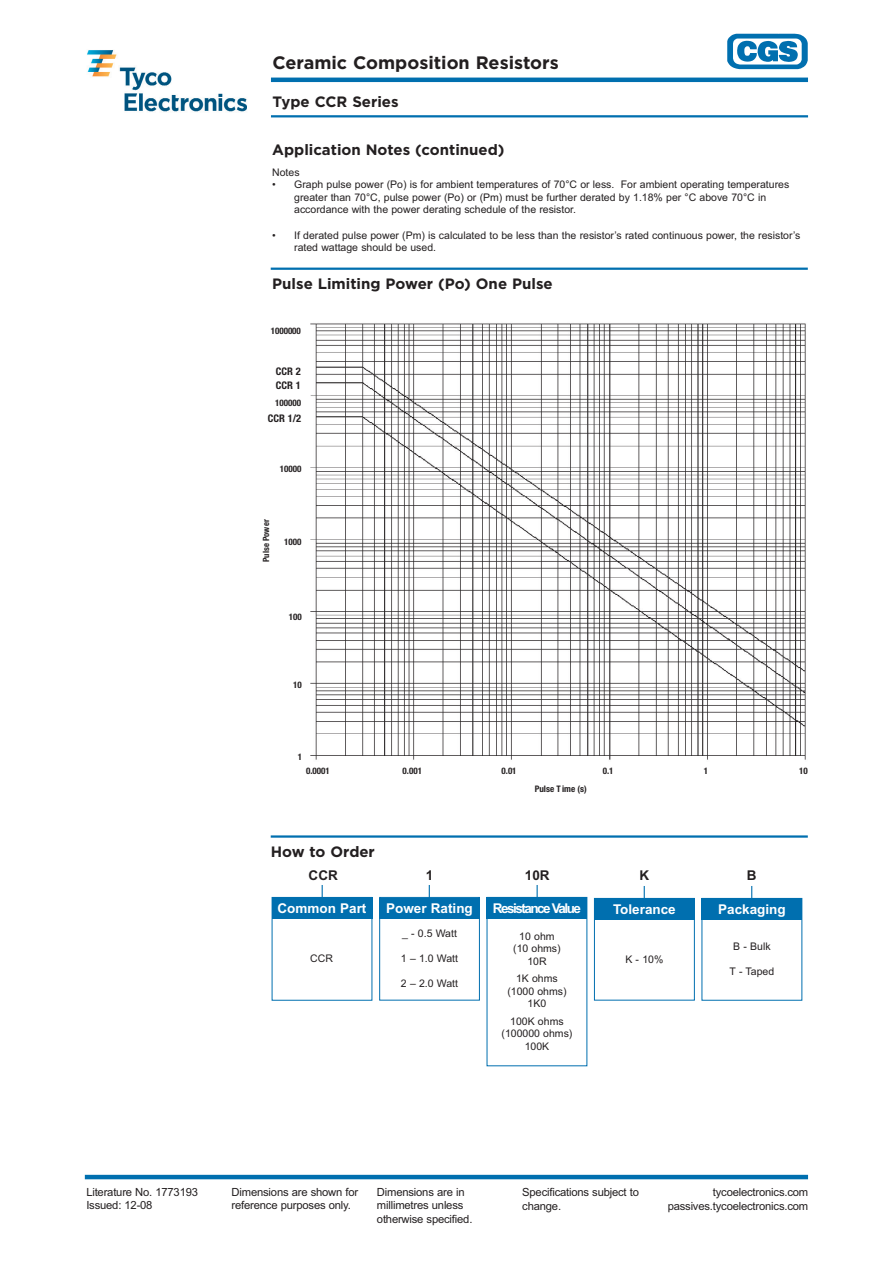
<style>
.page{position:relative;width:893px;height:1263px;background:#fff}
.page>*{position:absolute;margin:0;border:0;box-sizing:border-box;transform-origin:0 0}
.t1{font:700 18px "Gotham";color:#231f20}
.t2{font:700 15px "Gotham";color:#231f20}
.t3{font:13.5px "Arial Bold MS";color:#fff}
.t4{font:13.5px "Arial Bold MS";letter-spacing:-.11em;color:#fff}
.t5{font:13.5px "Arial Bold MS";color:#231f20}
.t6{font:11.25px/13.5px "Arial MS";letter-spacing:-.015em;color:#231f20}
.t7{font:10.5px/12.6px "Arial MS";color:#231f20;text-align:center}
.t8{font:700 condensed 10.5px/13.5px "Helvetica Neue";color:#231f20}
.t9{font:700 condensed 9px "Helvetica Neue";color:#231f20}
.t10{font:700 condensed 8.55px "Helvetica Neue";color:#231f20}
</style>
<div class="page">
<hr style="left:271px;top:268px;width:537px;height:2px;background:#006faf">
<img style="left:310px;top:323px;width:496px;height:437px">
<div style="left:272px;top:897px;width:100px;height:104px;border:1px solid #006faf"></div>
<div style="left:272px;top:898px;width:100px;height:21px;background:#006faf"></div>
<svg style="left:322px;top:885px;width:1px;height:13px"></svg>
<div style="left:379px;top:897px;width:101px;height:104px;border:1px solid #006faf"></div>
<div style="left:379px;top:898px;width:101px;height:21px;background:#006faf"></div>
<svg style="left:429px;top:885px;width:1px;height:13px"></svg>
<div style="left:487px;top:898px;width:100px;height:21px;background:#006faf"></div>
<svg style="left:536px;top:885px;width:2px;height:13px"></svg>
<div style="left:594px;top:898px;width:101px;height:103px;border:1px solid #006faf"></div>
<div style="left:594px;top:899px;width:101px;height:21px;background:#006faf"></div>
<svg style="left:644px;top:886px;width:1px;height:13px"></svg>
<div style="left:701px;top:898px;width:101px;height:103px;border:1px solid #006faf"></div>
<div style="left:701px;top:899px;width:101px;height:21px;background:#006faf"></div>
<svg style="left:751px;top:886px;width:1px;height:13px"></svg>
<hr style="left:271px;top:835px;width:537px;height:3px;background:#006faf">
<hr style="left:271px;top:78px;width:537px;height:4px;background:#006faf">
<hr style="left:271px;top:115px;width:537px;height:2px;background:#006faf">
<hr style="left:85px;top:1175px;width:723px;height:4px;background:#006faf">
<img style="left:727px;top:33px;width:81px;height:37px">
<img style="left:87px;top:50px;width:160px;height:62px">
<h1 class="t1" style="left:272px;top:56px;width:288px">Ceramic Composition Resistors</h1>
<h2 class="t2" style="left:272px;top:96px;width:128px">Type CCR Series</h2>
<h2 class="t2" style="left:272px;top:144px;width:234px">Application Notes (continued)</h2>
<p class="t7" style="left:272px;top:167px;width:29px">Notes</p>
<p class="t7" style="left:294px;top:179px;width:496px;text-align:left;text-indent:-22px">• Graph pulse power (Po) is for ambient temperatures of 70°C or less. For ambient operating temperatures greater than 70°C, pulse power (Po) or (Pm) must be further derated by 1.18% per °C above 70°C in accordance with the power derating schedule of the resistor.</p>
<p class="t7" style="left:294px;top:230px;width:508px;text-align:left;text-indent:-22px">• If derated pulse power (Pm) is calculated to be less than the resistor’s rated continuous power, the resistor’s rated wattage should be used.</p>
<h2 class="t2" style="left:272px;top:278px;width:282px">Pulse Limiting Power (Po) One Pulse</h2>
<p class="t9" style="left:271px;top:327px;width:32px">1000000</p>
<p class="t8" style="left:276px;top:366px;width:26px">CCR 2<br>CCR 1</p>
<p class="t8" style="left:268px;top:412px;width:35px">CCR 1/2</p>
<p class="t9" style="left:275px;top:399px;width:27px">100000</p>
<p class="t9" style="left:280px;top:465px;width:23px">10000</p>
<p class="t10" style="left:263px;top:562px;width:44px;rotate:-90deg">Pulse Power</p>
<p class="t9" style="left:284px;top:539px;width:19px">1000</p>
<p class="t9" style="left:289px;top:614px;width:14px">100</p>
<p class="t9" style="left:293px;top:681px;width:10px">10</p>
<p class="t9" style="left:298px;top:753px;width:6px">1</p>
<p class="t9" style="left:306px;top:767px;width:25px">0.0001</p>
<p class="t9" style="left:403px;top:767px;width:21px">0.001</p>
<p class="t9" style="left:501px;top:767px;width:17px">0.01</p>
<p class="t9" style="left:603px;top:767px;width:12px">0.1</p>
<p class="t9" style="left:704px;top:767px;width:6px">1</p>
<p class="t9" style="left:799px;top:767px;width:10px">10</p>
<p class="t9" style="left:535px;top:785px;width:54px">Pulse T ime (s)</p>
<h2 class="t2" style="left:271px;top:846px;width:106px">How to Order</h2>
<p class="t5" style="left:309px;top:871px;width:31px">CCR</p>
<p class="t5" style="left:426px;top:871px;width:9px">1</p>
<p class="t5" style="left:525px;top:871px;width:26px">10R</p>
<p class="t5" style="left:639px;top:871px;width:11px">K</p>
<p class="t5" style="left:747px;top:871px;width:11px">B</p>
<p class="t3" style="left:278px;top:903px;width:90px">Common Part</p>
<p class="t7" style="left:402px;top:928px;width:56px">_ - 0.5 Watt</p>
<p class="t7" style="left:401px;top:953px;width:59px">1 – 1.0 Watt</p>
<p class="t7" style="left:401px;top:978px;width:59px">2 – 2.0 Watt</p>
<p class="t3" style="left:386px;top:903px;width:88px">Power Rating</p>
<p class="t4" style="left:493px;top:903px;width:90px">Resistance Value</p>
<p class="t3" style="left:613px;top:904px;width:64px">Tolerance</p>
<p class="t3" style="left:718px;top:904px;width:69px">Packaging</p>
<p class="t7" style="left:733px;top:941px;width:39px">B - Bulk</p>
<p class="t7" style="left:730px;top:966px;width:46px">T - Taped</p>
<p class="t7" style="left:513px;top:931px;width:49px">10 ohm (10 ohms)<br>10R</p>
<p class="t7" style="left:507px;top:973px;width:61px">1K ohms (1000 ohms)<br>1K0</p>
<p class="t7" style="left:501px;top:1016px;width:72px">100K ohms (100000 ohms)<br>100K</p>
<p class="t7" style="left:310px;top:953px;width:24px">CCR</p>
<p class="t7" style="left:625px;top:954px;width:39px">K - 10%</p>
<p class="t6" style="left:86px;top:1186px;width:113px">Literature No. 1773193<br>Issued: 12-08</p>
<p class="t6" style="left:232px;top:1186px;width:128px">Dimensions are shown for reference purposes only.</p>
<p class="t6" style="left:377px;top:1186px;width:97px">Dimensions are in millimetres unless otherwise specified.</p>
<p class="t6" style="left:522px;top:1186px;width:118px;line-height:14.2px">Specifications subject to change.</p>
<p class="t6" style="left:668px;top:1186px;width:142px;line-height:14.2px;text-align:right">tycoelectronics.com passives.tycoelectronics.com</p>
</div>
